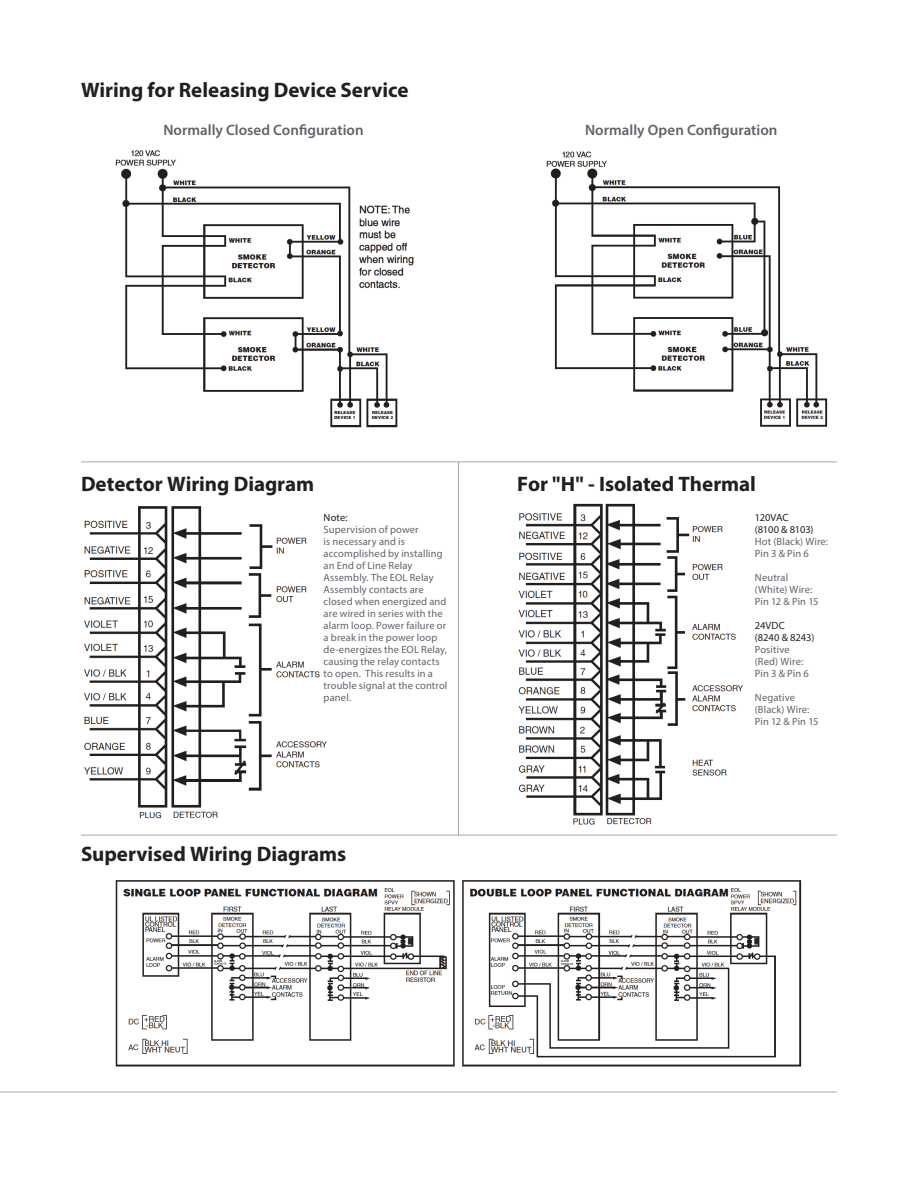
<style>
.page{position:relative;width:918px;height:1188px;background:#fff}
.page>*{position:absolute;margin:0;border:0;box-sizing:border-box;transform-origin:0 0}
.t1{font:700 21px "Myriad Pro";letter-spacing:-.005em;color:#231f20}
.t2{font:600 15px "Myriad Pro";color:#5f6369}
.Diagram_Copy{font:10.5px/12px "Myriad Pro";letter-spacing:.01em;color:#5f6369}
.Diagram_Copy-2{font:10.5px "Myriad Pro";letter-spacing:-.01em;color:#231f20}
.s1{color:#231f20}
</style>
<div class="page">
<img style="left:546px;top:151px;width:282px;height:276px">
<img style="left:115px;top:150px;width:299px;height:278px">
<hr style="left:0;top:1092px;width:837px;height:1px;background:#a3a7a9">
<img style="left:116px;top:880px;width:686px;height:187px">
<img style="left:84px;top:506px;width:243px;height:313px">
<img style="left:518px;top:503px;width:225px;height:322px">
<hr style="left:458px;top:462px;width:1px;height:373px;background:#a3a7a9">
<hr style="left:81px;top:462px;width:756px;height:1px;background:#a3a7a9">
<hr style="left:81px;top:835px;width:756px;height:1px;background:#a3a7a9">
<p class="t1" style="left:81px;top:76px;width:329px">Wiring for Releasing Device Service</p>
<p class="t2" style="left:163px;top:120px;width:202px">Normally Closed Configuration</p>
<p class="t2" style="left:585px;top:120px;width:194px">Normally Open Configuration</p>
<p class="t1" style="left:81px;top:470px;width:235px">Detector Wiring Diagram</p>
<p class="t1" style="left:517px;top:470px;width:240px">For "H" - Isolated Thermal</p>
<p class="Diagram_Copy" style="left:324px;top:511px;width:125px"><span class="s1">Note:<br></span>Supervision of power<br>is necessary and is accomplished by installing an End of Line Relay<br>Assembly. The EOL Relay<br>Assembly contacts are closed when energized and are wired in series with the alarm loop. Power failure or a break in the power loop de-energizes the EOL Relay, causing the relay contacts to open. This results in a trouble signal at the control panel.</p>
<p class="Diagram_Copy-2" style="left:755px;top:511px;width:35px">120VAC</p>
<p class="Diagram_Copy-2" style="left:755px;top:523px;width:60px">(8100 &amp; 8103)</p>
<p class="Diagram_Copy" style="left:755px;top:535px;width:75px">Hot (Black) Wire:</p>
<p class="Diagram_Copy" style="left:755px;top:547px;width:56px">Pin 3 &amp; Pin 6</p>
<p class="Diagram_Copy" style="left:755px;top:571px;width:35px">Neutral</p>
<p class="Diagram_Copy" style="left:755px;top:583px;width:59px">(White) Wire:</p>
<p class="Diagram_Copy" style="left:755px;top:595px;width:65px">Pin 12 &amp; Pin 15</p>
<p class="Diagram_Copy-2" style="left:755px;top:619px;width:31px">24VDC</p>
<p class="Diagram_Copy-2" style="left:755px;top:631px;width:61px">(8240 &amp; 8243)</p>
<p class="Diagram_Copy" style="left:755px;top:643px;width:36px">Positive</p>
<p class="Diagram_Copy" style="left:755px;top:655px;width:50px">(Red) Wire:</p>
<p class="Diagram_Copy" style="left:755px;top:667px;width:56px">Pin 3 &amp; Pin 6</p>
<p class="Diagram_Copy" style="left:755px;top:691px;width:42px">Negative</p>
<p class="Diagram_Copy" style="left:755px;top:703px;width:56px">(Black) Wire:</p>
<p class="Diagram_Copy" style="left:755px;top:715px;width:65px">Pin 12 &amp; Pin 15</p>
<p class="t1" style="left:81px;top:840px;width:267px">Supervised Wiring Diagrams</p>
</div>
